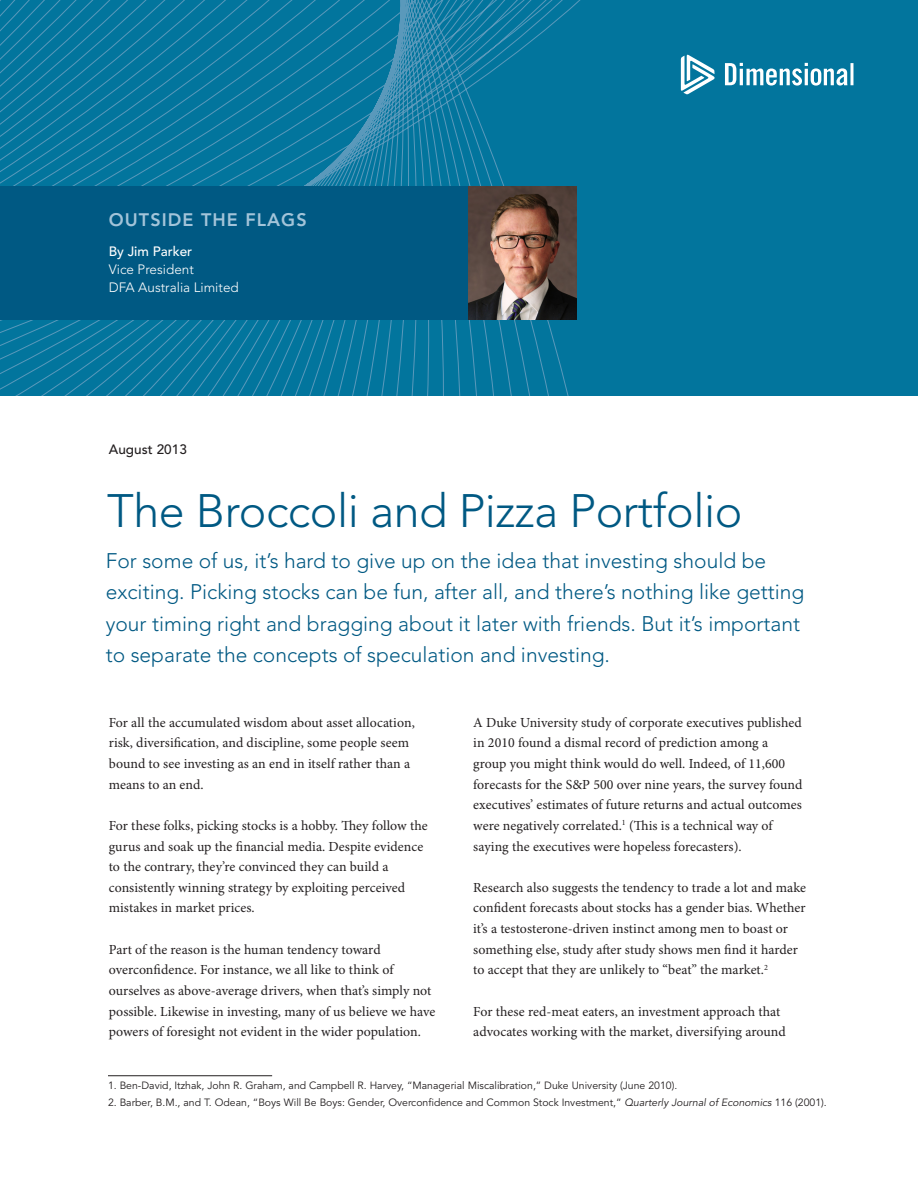
<style>
.page{position:relative;width:918px;height:1188px;background:#fff}
.page>*{position:absolute;margin:0;border:0;box-sizing:border-box;transform-origin:0 0}
.Author_Title{font:300 46.5px "Avenir LT Std";letter-spacing:-.01em;color:#005983}
.Author__blue_Deck{font:300 21px/31.5px "Avenir LT Std";color:#005983}
.t1{font:800 18px "Avenir LT Std";letter-spacing:.06em;color:#a3c4d9}
.Body_Copy{font:13.8px/20.7px "Minion Pro";color:#231f20}
.Name_in_Header_Parag{font:300 13.5px/18px "Avenir LT Std";color:#fff}
.Name_in_Header_Parag-2{font:500 13.5px "Avenir LT Std";color:#fff}
.Body_Copy-2{font:500 13.5px "Avenir LT Std";letter-spacing:.005em;color:#231f20}
.Footnote_Style{font:10.5px "Avenir LT Std";color:#231f20}
.s1{font-style:italic}
</style>
<div class="page">
<div style="left:0;top:0;width:918px;height:395px;background:#02759d"></div>
<svg style="left:0;top:0;width:743px;height:395px"></svg>
<div style="left:0;top:186px;width:577px;height:134px;background:#005983"></div>
<svg style="left:681px;top:55px;width:34px;height:39px"></svg>
<svg style="left:725px;top:63px;width:128px;height:23px"></svg>
<img style="left:469px;top:186px;width:108px;height:134px">
<hr style="left:108px;top:1075px;width:164px;height:1px;background:#231f20">
<p class="t1" style="left:109px;top:209px;width:199px">OUTSIDE THE FLAGS</p>
<p class="Name_in_Header_Parag-2" style="left:109px;top:244px;width:85px">By Jim Parker</p>
<p class="Name_in_Header_Parag" style="left:109px;top:261px;width:132px">Vice President<br>DFA Australia Limited</p>
<p class="Body_Copy-2" style="left:109px;top:441px;width:80px">August 2013</p>
<p class="Author_Title" style="left:107px;top:484px;width:637px">The Broccoli and Pizza Portfolio</p>
<p class="Author__blue_Deck" style="left:106px;top:545px;width:700px">For some of us, it’s hard to give up on the idea that investing should be exciting. Picking stocks can be fun, after all, and there’s nothing like getting your timing right and bragging about it later with friends. But it’s important to separate the concepts of speculation and investing.</p>
<p class="Body_Copy" style="left:109px;top:713px;width:308px">For all the accumulated wisdom about asset allocation, risk, diversification, and discipline, some people seem bound to see investing as an end in itself rather than a means to an end.</p>
<p class="Body_Copy" style="left:109px;top:816px;width:320px">For these folks, picking stocks is a hobby. They follow the gurus and soak up the financial media. Despite evidence to the contrary, they’re convinced they can build a consistently winning strategy by exploiting perceived mistakes in market prices.</p>
<p class="Body_Copy" style="left:109px;top:939px;width:328px">Part of the reason is the human tendency toward overconfidence. For instance, we all like to think of ourselves as above-average drivers, when that’s simply not possible. Likewise in investing, many of us believe we have powers of foresight not evident in the wider population.</p>
<p class="Body_Copy" style="left:473px;top:713px;width:331px">A Duke University study of corporate executives published in 2010 found a dismal record of prediction among a group you might think would do well. Indeed, of 11,600 forecasts for the S&amp;P 500 over nine years, the survey found executives’ estimates of future returns and actual outcomes were negatively correlated.<sup>1</sup> (This is a technical way of saying the executives were hopeless forecasters).</p>
<p class="Body_Copy" style="left:473px;top:878px;width:334px">Research also suggests the tendency to trade a lot and make confident forecasts about stocks has a gender bias. Whether it’s a testosterone-driven instinct among men to boast or something else, study after study shows men find it harder to accept that they are unlikely to “beat” the market.<sup>2</sup></p>
<p class="Body_Copy" style="left:473px;top:1001px;width:314px">For these red-meat eaters, an investment approach that advocates working with the market, diversifying around</p>
<p class="Footnote_Style" style="left:108px;top:1080px;width:571px">1. Ben-David, Itzhak, John R. Graham, and Campbell R. Harvey, “Managerial Miscalibration,” Duke University (June 2010).</p>
<p class="Footnote_Style" style="left:108px;top:1097px;width:720px">2. Barber, B.M., and T. Odean, “Boys Will Be Boys: Gender, Overconfidence and Common Stock Investment,” <span class="s1">Quarterly Journal of Economics</span> 116 (2001).</p>
</div>
